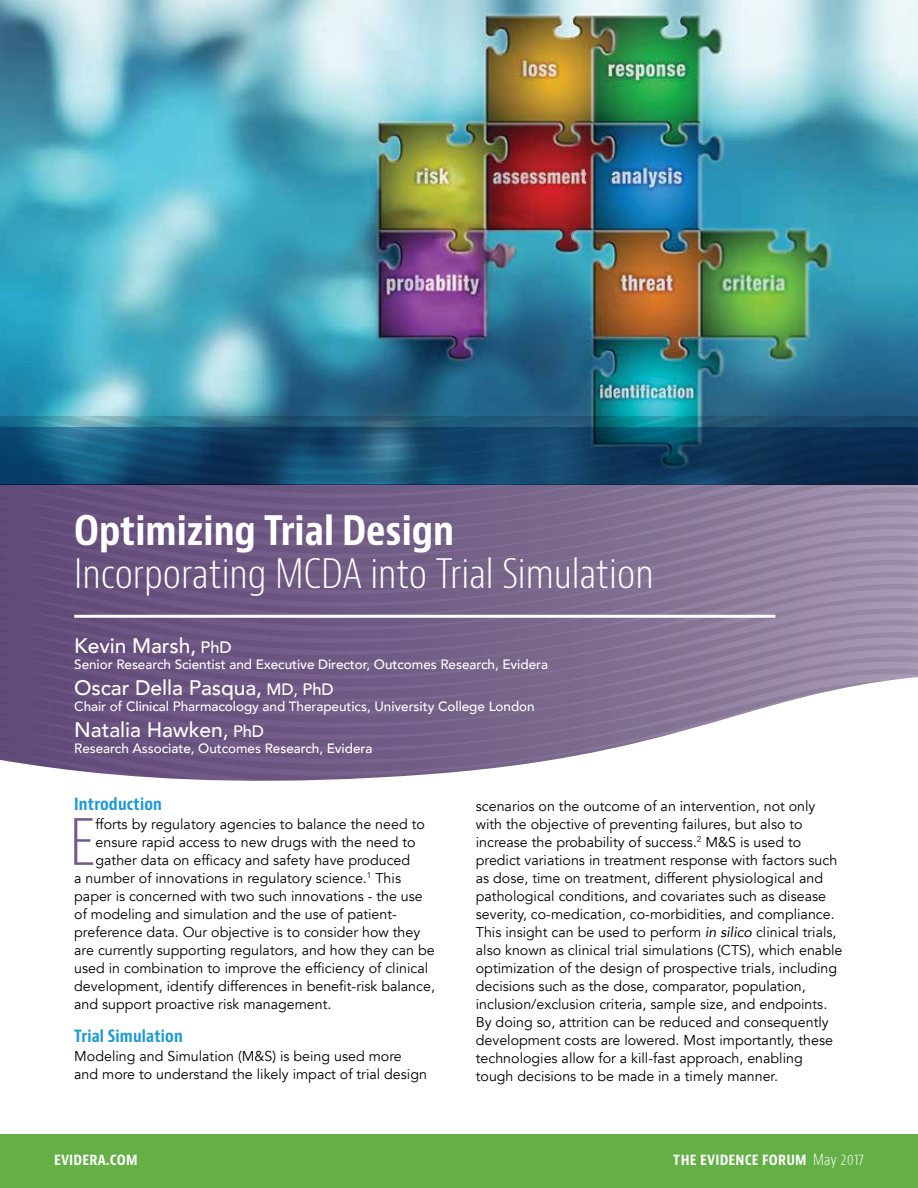
<style>
.page{position:relative;width:918px;height:1188px;background:#fff}
.page>*{position:absolute;margin:0;border:0;box-sizing:border-box;transform-origin:0 0}
.t1{font:300 condensed 62.1px "Bernino Sans";color:#75598e}
.t2{font:300 condensed 39.6px "Bernino Sans";color:#fff}
.t3{font:700 condensed 39.6px "Bernino Sans";color:#fff}
.t4{font:500 21px "Avenir";letter-spacing:-.005em;color:#fff}
.t5{font:700 condensed 16.5px "Bernino Sans";letter-spacing:.01em;color:#1c9ad6}
.t6{font:700 condensed 15px "Bernino Sans";letter-spacing:.01em;color:#fff}
.t7{font:14.25px/18px "Avenir";color:#000}
.t8{font:500 13.5px "Avenir";letter-spacing:-.005em;color:#fff}
.s1{font-size:16.5px}
.s2{font-style:italic}
.s3{font-weight:300}
</style>
<div class="page">
<div style="left:0;top:1134px;width:918px;height:54px;background:#64b046"></div>
<img style="left:0;top:0;width:918px;height:417px">
<svg style="left:0;top:417px;width:918px;height:67px;background:#14496c"></svg>
<div style="left:0;top:484px;width:918px;height:302px;background:linear-gradient(to right,#5d4475,#9a8ca7)"></div>
<svg style="left:0;top:671px;width:918px;height:115px"></svg>
<hr style="left:74px;top:615px;width:701px;height:3px;background:#fff">
<h2 class="t3" style="left:74px;top:506px;width:381px">Optimizing Trial Design</h2>
<h2 class="t2" style="left:74px;top:550px;width:581px">Incorporating MCDA into Trial Simulation</h2>
<h3 class="t4" style="left:74px;top:627px;width:159px">Kevin Marsh, <span class="s1">PhD</span></h3>
<p class="t8" style="left:74px;top:653px;width:475px">Senior Research Scientist and Executive Director, Outcomes Research, Evidera</p>
<h3 class="t4" style="left:74px;top:670px;width:261px">Oscar Della Pasqua, <span class="s1">MD, PhD</span></h3>
<p class="t8" style="left:74px;top:695px;width:462px">Chair of Clinical Pharmacology and Therapeutics, University College London</p>
<h3 class="t4" style="left:74px;top:712px;width:191px">Natalia Hawken, <span class="s1">PhD</span></h3>
<p class="t8" style="left:74px;top:737px;width:300px">Research Associate, Outcomes Research, Evidera</p>
<p class="t5" style="left:74px;top:794px;width:89px">Introduction</p>
<h1 class="t1" style="left:69px;top:804px;width:28px">E</h1>
<p class="t7" style="left:96px;top:815px;width:331px">fforts by regulatory agencies to balance the need to</p>
<p class="t7" style="left:96px;top:833px;width:322px">ensure rapid access to new drugs with the need to</p>
<p class="t7" style="left:96px;top:851px;width:316px">gather data on efficacy and safety have produced</p>
<p class="t7" style="left:74px;top:869px;width:328px">a number of innovations in regulatory science.<sup>1</sup> This</p>
<p class="t7" style="left:74px;top:887px;width:350px">paper is concerned with two such innovations - the use</p>
<p class="t7" style="left:74px;top:905px;width:324px">of modeling and simulation and the use of patient-</p>
<p class="t7" style="left:74px;top:923px;width:347px">preference data. Our objective is to consider how they</p>
<p class="t7" style="left:74px;top:941px;width:362px">are currently supporting regulators, and how they can be</p>
<p class="t7" style="left:74px;top:959px;width:355px">used in combination to improve the efficiency of clinical</p>
<p class="t7" style="left:74px;top:977px;width:362px">development, identify differences in benefit-risk balance,</p>
<p class="t7" style="left:74px;top:995px;width:259px">and support proactive risk management.</p>
<p class="t5" style="left:74px;top:1026px;width:110px">Trial Simulation</p>
<p class="t7" style="left:74px;top:1047px;width:354px">Modeling and Simulation (M&amp;S) is being used more and more to understand the likely impact of trial design</p>
<p class="t7" style="left:476px;top:797px;width:368px">scenarios on the outcome of an intervention, not only with the objective of preventing failures, but also to increase the probability of success.<sup>2</sup> M&amp;S is used to predict variations in treatment response with factors such as dose, time on treatment, different physiological and pathological conditions, and covariates such as disease severity, co-medication, co-morbidities, and compliance.<br>This insight can be used to perform <span class="s2">in silico</span> clinical trials, also known as clinical trial simulations (CTS), which enable optimization of the design of prospective trials, including decisions such as the dose, comparator, population, inclusion/exclusion criteria, sample size, and endpoints.<br>By doing so, attrition can be reduced and consequently development costs are lowered. Most importantly, these technologies allow for a kill-fast approach, enabling tough decisions to be made in a timely manner.</p>
<p class="t6" style="left:54px;top:1150px;width:85px">EVIDERA.COM</p>
<p class="t6" style="left:673px;top:1150px;width:192px">THE EVIDENCE FORUM <span class="s3">May 2017</span></p>
</div>
